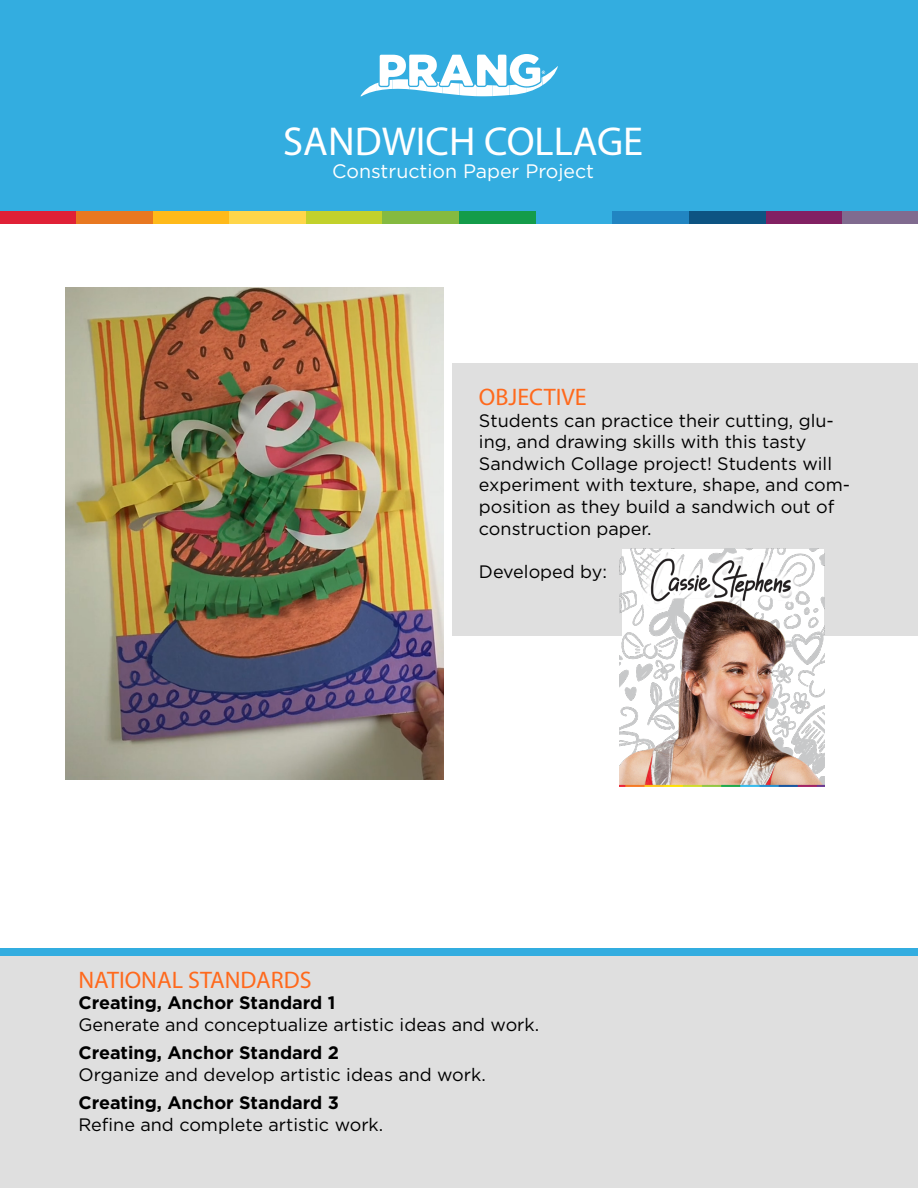
<style>
.page{position:relative;width:918px;height:1188px;background:#fff}
.page>*{position:absolute;margin:0;border:0;box-sizing:border-box;transform-origin:0 0}
.t1{font:40.5px "Myriad Pro";color:#fff}
.t2{font:24px "Myriad Pro";color:#ff691c}
.t3{font:19.5px "Gotham";color:#fff}
.t4{font:18px/21.6px "Gotham";color:#000}
.t5{font:700 18px "Gotham";color:#000}
</style>
<div class="page">
<div style="left:0;top:0;width:918px;height:214px;background:#33ade0"></div>
<div style="left:453px;top:364px;width:465px;height:272px;background:#dfdfdf"></div>
<div style="left:0;top:956px;width:918px;height:232px;background:#dfdfdf"></div>
<div style="left:0;top:949px;width:918px;height:7px;background:#33ade0"></div>
<svg style="left:376px;top:54px;width:167px;height:42px"></svg>
<svg style="left:543px;top:66px;width:15px;height:19px"></svg>
<svg style="left:360px;top:83px;width:16px;height:13px"></svg>
<div style="left:842px;top:212px;width:76px;height:12px;background:#806b8f"></div>
<div style="left:766px;top:212px;width:76px;height:12px;background:#822163"></div>
<div style="left:689px;top:212px;width:77px;height:12px;background:#0d5482"></div>
<div style="left:612px;top:212px;width:77px;height:12px;background:#2185c2"></div>
<div style="left:536px;top:212px;width:76px;height:12px;background:#33ade0"></div>
<div style="left:459px;top:212px;width:77px;height:12px;background:#149c4a"></div>
<div style="left:382px;top:212px;width:77px;height:12px;background:#85ba40"></div>
<div style="left:306px;top:212px;width:76px;height:12px;background:#c2d12b"></div>
<div style="left:229px;top:212px;width:77px;height:12px;background:#ffd64a"></div>
<div style="left:152px;top:212px;width:77px;height:12px;background:#ffba1a"></div>
<div style="left:76px;top:212px;width:76px;height:12px;background:#e87821"></div>
<div style="left:0;top:212px;width:76px;height:12px;background:#e02136"></div>
<img style="left:65px;top:287px;width:378px;height:493px">
<img style="left:619px;top:548px;width:205px;height:238px">
<p class="t1" style="left:283px;top:116px;width:361px">SANDWICH COLLAGE</p>
<p class="t3" style="left:332px;top:159px;width:263px">Construction Paper Project</p>
<p class="t2" style="left:479px;top:382px;width:109px">OBJECTIVE</p>
<p class="t4" style="left:479px;top:409px;width:373px">Students can practice their cutting, glu&shy;ing, and drawing skills with this tasty Sandwich Collage project! Students will experiment with texture, shape, and com&shy;position as they build a sandwich out of construction paper.</p>
<p class="t4" style="left:479px;top:560px;width:130px">Developed by:</p>
<p class="t2" style="left:78px;top:965px;width:235px">NATIONAL STANDARDS</p>
<p class="t5" style="left:78px;top:991px;width:258px">Creating, Anchor Standard 1</p>
<p class="t4" style="left:78px;top:1013px;width:462px">Generate and conceptualize artistic ideas and work.</p>
<p class="t5" style="left:78px;top:1041px;width:262px">Creating, Anchor Standard 2</p>
<p class="t4" style="left:78px;top:1063px;width:409px">Organize and develop artistic ideas and work.</p>
<p class="t5" style="left:78px;top:1091px;width:262px">Creating, Anchor Standard 3</p>
<p class="t4" style="left:78px;top:1113px;width:306px">Refine and complete artistic work.</p>
</div>
